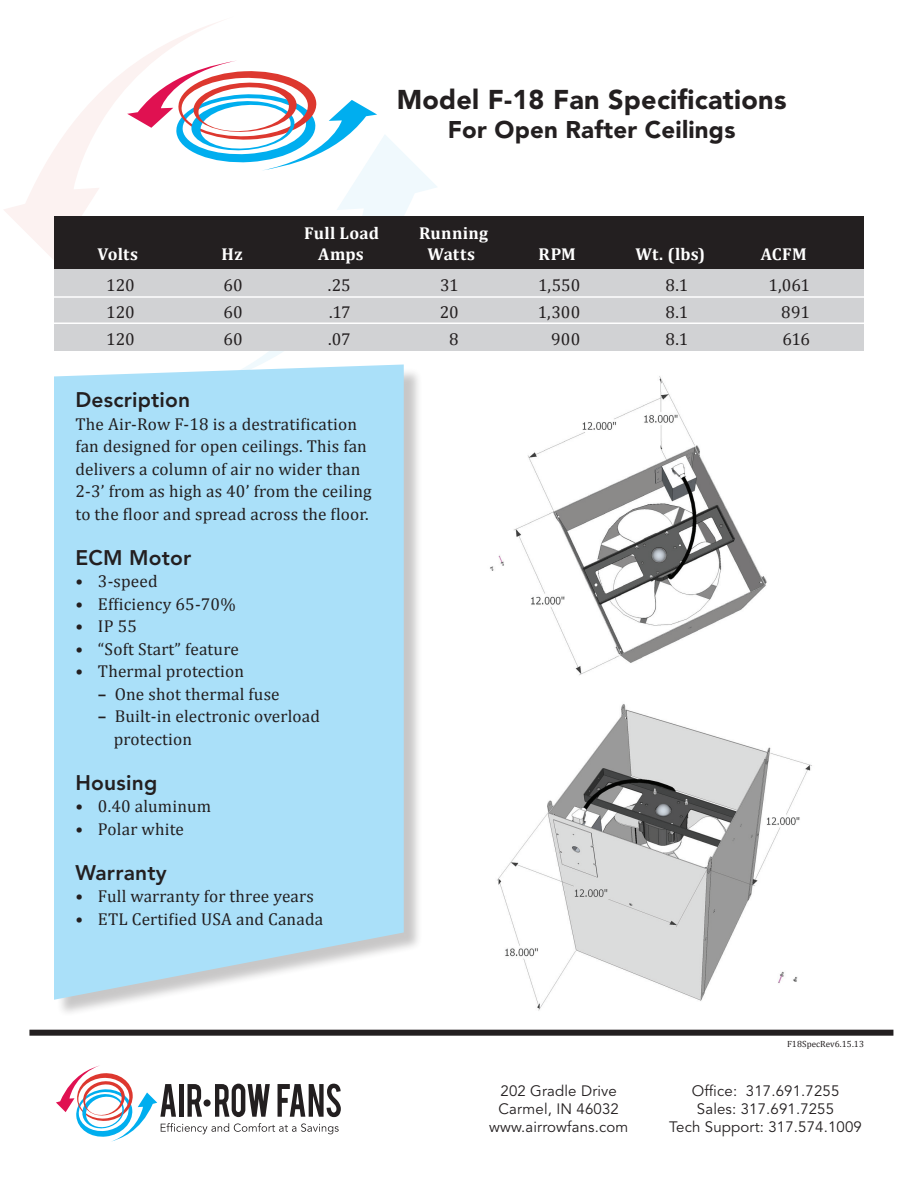
<style>
.page{position:relative;width:918px;height:1188px;background:#fff}
.page>*{position:absolute;margin:0;border:0;box-sizing:border-box;transform-origin:0 0}
.t1{font:900 27px "Avenir";letter-spacing:.01em;color:#231f20}
.t2{font:900 24px "Avenir";letter-spacing:.01em;color:#231f20}
.t3{font:800 21px "Avenir";letter-spacing:.01em;color:#231f20}
.t4{font:17.25px/22.5px "Cambria";letter-spacing:.01em;color:#231f20}
.t5{font:700 17.25px "Cambria";letter-spacing:.015em;color:#fff}
.t6{font:15px/18px "Avenir";letter-spacing:.01em;color:#231f20;text-align:center}
.t7{font:9px "Cambria";letter-spacing:.01em;color:#231f20}
.s1{font-weight:700}
</style>
<div class="page">
<svg style="left:251px;top:135px;width:186px;height:229px"></svg>
<svg style="left:4px;top:21px;width:216px;height:239px"></svg>
<div style="left:54px;top:216px;width:810px;height:53px;background:#231f20"></div>
<div style="left:54px;top:269px;width:810px;height:82px;background:#d1d2d4"></div>
<div style="left:56px;top:367px;width:366px;height:650px;background:#231f20;opacity:.25"></div>
<div style="left:54px;top:364px;width:350px;height:636px;background:#aae0f9"></div>
<svg style="left:56px;top:1065px;width:285px;height:77px"></svg>
<div style="left:204px;top:1099px;width:7px;height:8px;background:#231f20;border-radius:50%"></div>
<div style="left:29px;top:1030px;width:864px;height:6px;background:#231f20"></div>
<svg style="left:127px;top:60px;width:250px;height:111px"></svg>
<img style="left:497px;top:704px;width:315px;height:307px">
<img style="left:490px;top:376px;width:277px;height:300px">
<hr style="left:54px;top:296px;width:810px;height:2px;background:#fff">
<hr style="left:54px;top:322px;width:810px;height:2px;background:#fff">
<h1 class="t1" style="left:397px;top:84px;width:391px">Model F-18 Fan Specifications</h1>
<h2 class="t2" style="left:448px;top:115px;width:289px">For Open Rafter Ceilings</h2>
<p class="t5" style="left:304px;top:223px;width:77px">Full Load</p>
<p class="t5" style="left:419px;top:223px;width:71px">Running</p>
<p class="t5" style="left:98px;top:243px;width:42px">Volts</p>
<p class="t5" style="left:222px;top:243px;width:23px">Hz</p>
<p class="t5" style="left:318px;top:243px;width:47px">Amps</p>
<p class="t5" style="left:427px;top:243px;width:49px">Watts</p>
<p class="t5" style="left:539px;top:243px;width:39px">RPM</p>
<p class="t5" style="left:636px;top:243px;width:71px">Wt. (lbs)</p>
<p class="t5" style="left:761px;top:243px;width:47px">ACFM</p>
<p class="t4" style="left:106px;top:273px;width:30px">120</p>
<p class="t4" style="left:223px;top:273px;width:21px">60</p>
<p class="t4" style="left:328px;top:273px;width:25px">.25</p>
<p class="t4" style="left:440px;top:273px;width:20px">31</p>
<p class="t4" style="left:538px;top:273px;width:44px">1,550</p>
<p class="t4" style="left:665px;top:273px;width:24px">8.1</p>
<p class="t4" style="left:769px;top:273px;width:43px">1,061</p>
<p class="t4" style="left:106px;top:300px;width:30px">120</p>
<p class="t4" style="left:223px;top:300px;width:21px">60</p>
<p class="t4" style="left:329px;top:300px;width:23px">.17</p>
<p class="t4" style="left:440px;top:300px;width:21px">20</p>
<p class="t4" style="left:538px;top:300px;width:44px">1,300</p>
<p class="t4" style="left:665px;top:300px;width:24px">8.1</p>
<p class="t4" style="left:781px;top:300px;width:30px">891</p>
<p class="t4" style="left:106px;top:327px;width:30px">120</p>
<p class="t4" style="left:223px;top:327px;width:21px">60</p>
<p class="t4" style="left:328px;top:327px;width:24px">.07</p>
<p class="t4" style="left:449px;top:327px;width:11px">8</p>
<p class="t4" style="left:551px;top:327px;width:31px">900</p>
<p class="t4" style="left:665px;top:327px;width:24px">8.1</p>
<p class="t4" style="left:783px;top:327px;width:29px">616</p>
<p class="t3" style="left:75px;top:388px;width:116px">Description</p>
<p class="t4" style="left:75px;top:413px;width:298px">The Air-Row F-18 is a destratification fan designed for open ceilings. This fan delivers a column of air no wider than 2-3’ from as high as 40’ from the ceiling to the floor and spread across the floor.</p>
<p class="t3" style="left:75px;top:545px;width:117px">ECM Motor</p>
<p class="t4" style="left:75px;top:570px;width:84px">• 3-speed</p>
<p class="t4" style="left:75px;top:593px;width:162px">• Efficiency 65-70%</p>
<p class="t4" style="left:75px;top:615px;width:63px">• IP 55</p>
<p class="t4" style="left:75px;top:638px;width:165px">• “Soft Start” feature</p>
<p class="t4" style="left:75px;top:660px;width:170px">• Thermal protection</p>
<p class="t4" style="left:98px;top:683px;width:183px"><span class="s1">–</span> One shot thermal fuse</p>
<p class="t4" style="left:114px;top:705px;width:208px;text-indent:-16px"><span class="s1">–</span> Built-in electronic overload protection</p>
<p class="t3" style="left:75px;top:770px;width:83px">Housing</p>
<p class="t4" style="left:75px;top:795px;width:137px">• 0.40 aluminum</p>
<p class="t4" style="left:75px;top:818px;width:110px">• Polar white</p>
<p class="t3" style="left:75px;top:860px;width:93px">Warranty</p>
<p class="t4" style="left:75px;top:885px;width:240px">• Full warranty for three years</p>
<p class="t4" style="left:75px;top:908px;width:249px">• ETL Certified USA and Canada</p>
<p class="t7" style="left:787px;top:1038px;width:78px">F18SpecRev6.15.13</p>
<p class="t6" style="left:489px;top:1082px;width:141px">202 Gradle Drive<br>Carmel, IN 46032 www.airrowfans.com</p>
<p class="t6" style="left:669px;top:1082px;width:194px">Office: 317.691.7255<br>Sales: 317.691.7255<br>Tech Support: 317.574.1009</p>
</div>
